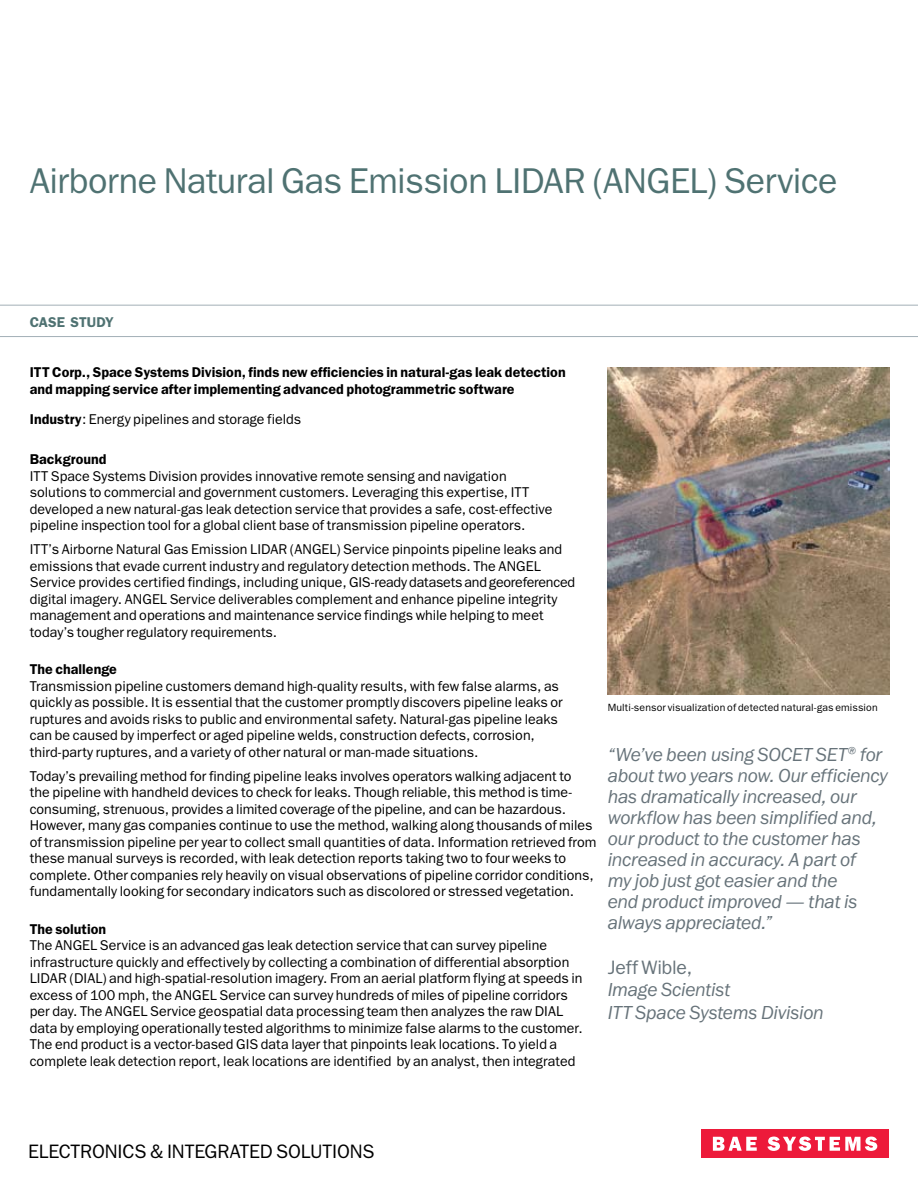
<style>
.page{position:relative;width:918px;height:1188px;background:#fff}
.page>*{position:absolute;margin:0;border:0;box-sizing:border-box;transform-origin:0 0}
.t1{font:36px "Franklin Gothic";letter-spacing:-.01em;color:#4f7272}
.t2{font:italic 19.5px/21px "Franklin Gothic";letter-spacing:-.015em;color:#67737a}
.t3{font:19.5px "Franklin Gothic";letter-spacing:-.005em;color:#000}
.t4{font:19.5px "Franklin Gothic";letter-spacing:-.01em;color:#67737a}
.t5{font:14.25px/16.5px "Franklin Gothic";color:#000}
.t6{font:600 14.25px/16.5px "Franklin Gothic";color:#000}
.t7{font:600 14.25px "Franklin Gothic";letter-spacing:.085em;color:#4f7272}
.t8{font:10.5px "Franklin Gothic";letter-spacing:.01em;color:#000}
.s1{font-weight:600}
.s2{font-size:18px}
</style>
<div class="page">
<hr style="left:0;top:305px;width:918px;height:1px;background:#a3afb7">
<hr style="left:0;top:336px;width:918px;height:1px;background:#a3afb7">
<div style="left:701px;top:1129px;width:187px;height:29px;background:#ed1a3a"></div>
<svg style="left:767px;top:1137px;width:110px;height:14px"></svg>
<svg style="left:713px;top:1137px;width:44px;height:14px"></svg>
<img style="left:608px;top:368px;width:281px;height:327px">
<h1 class="t1" style="left:30px;top:160px;width:809px">Airborne Natural Gas Emission LIDAR (ANGEL) Service</h1>
<p class="t7" style="left:30px;top:314px;width:86px">case study</p>
<p class="t6" style="left:30px;top:364px;width:537px">ITT Corp., Space Systems Division, finds new efficiencies in natural-gas leak detection and mapping service after implementing advanced photogrammetric software</p>
<p class="t5" style="left:30px;top:411px;width:273px"><span class="s1">Industry</span>: Energy pipelines and storage fields</p>
<p class="t6" style="left:30px;top:451px;width:78px">Background</p>
<p class="t5" style="left:30px;top:468px;width:524px">ITT Space Systems Division provides innovative remote sensing and navigation solutions to commercial and government customers. Leveraging this expertise, ITT developed a new natural-gas leak detection service that provides a safe, cost-effective pipeline inspection tool for a global client base of transmission pipeline operators.</p>
<p class="t5" style="left:30px;top:541px;width:547px">ITT’s Airborne Natural Gas Emission LIDAR (ANGEL) Service pinpoints pipeline leaks and emissions that evade current industry and regulatory detection methods. The ANGEL Service provides certified findings, including unique, GIS-ready datasets and georeferenced digital imagery. ANGEL Service deliverables complement and enhance pipeline integrity management and operations and maintenance service findings while helping to meet today’s tougher regulatory requirements.</p>
<p class="t6" style="left:30px;top:661px;width:89px">The challenge</p>
<p class="t5" style="left:30px;top:678px;width:535px">Transmission pipeline customers demand high-quality results, with few false alarms, as quickly as possible. It is essential that the customer promptly discovers pipeline leaks or ruptures and avoids risks to public and environmental safety. Natural-gas pipeline leaks can be caused by imperfect or aged pipeline welds, construction defects, corrosion, third-party ruptures, and a variety of other natural or man-made situations.</p>
<p class="t5" style="left:30px;top:768px;width:568px">Today’s prevailing method for finding pipeline leaks involves operators walking adjacent to<br>the pipeline with handheld devices to check for leaks. Though reliable, this method is time&shy;consuming, strenuous, provides a limited coverage of the pipeline, and can be hazardous.<br>However, many gas companies continue to use the method, walking along thousands of miles of transmission pipeline per year to collect small quantities of data. Information retrieved from these manual surveys is recorded, with leak detection reports taking two to four weeks to complete. Other companies rely heavily on visual observations of pipeline corridor conditions, fundamentally looking for secondary indicators such as discolored or stressed vegetation.</p>
<p class="t6" style="left:30px;top:921px;width:78px">The solution</p>
<p class="t5" style="left:30px;top:937px;width:554px">The ANGEL Service is an advanced gas leak detection service that can survey pipeline infrastructure quickly and effectively by collecting a combination of differential absorption LIDAR (DIAL) and high-spatial-resolution imagery. From an aerial platform flying at speeds in excess of 100 mph, the ANGEL Service can survey hundreds of miles of pipeline corridors per day. The ANGEL Service geospatial data processing team then analyzes the raw DIAL data by employing operationally tested algorithms to minimize false alarms to the customer.<br>The end product is a vector-based GIS data layer that pinpoints leak locations. To yield a complete leak detection report, leak locations are identified by an analyst, then integrated</p>
<p class="t8" style="left:608px;top:702px;width:271px">Multi-sensor visualization of detected natural-gas emission</p>
<p class="t2" style="left:608px;top:744px;width:282px">“We’ve been using SOCET SET<span class="s2">®</span> for about two years now. Our efficiency has dramatically increased, our workflow has been simplified and, our product to the customer has increased in accuracy. A part of<br>my job just got easier and the<br>end product improved — that is always appreciated.”</p>
<h2 class="t4" style="left:608px;top:956px;width:86px">Jeff Wible,</h2>
<h2 class="t2" style="left:608px;top:979px;width:218px;line-height:22.5px">Image Scientist<br>ITT Space Systems Division</h2>
<h2 class="t3" style="left:28px;top:1140px;width:348px">ELECTRONICS &amp; INTEGRATED SOLUTIONS</h2>
</div>
